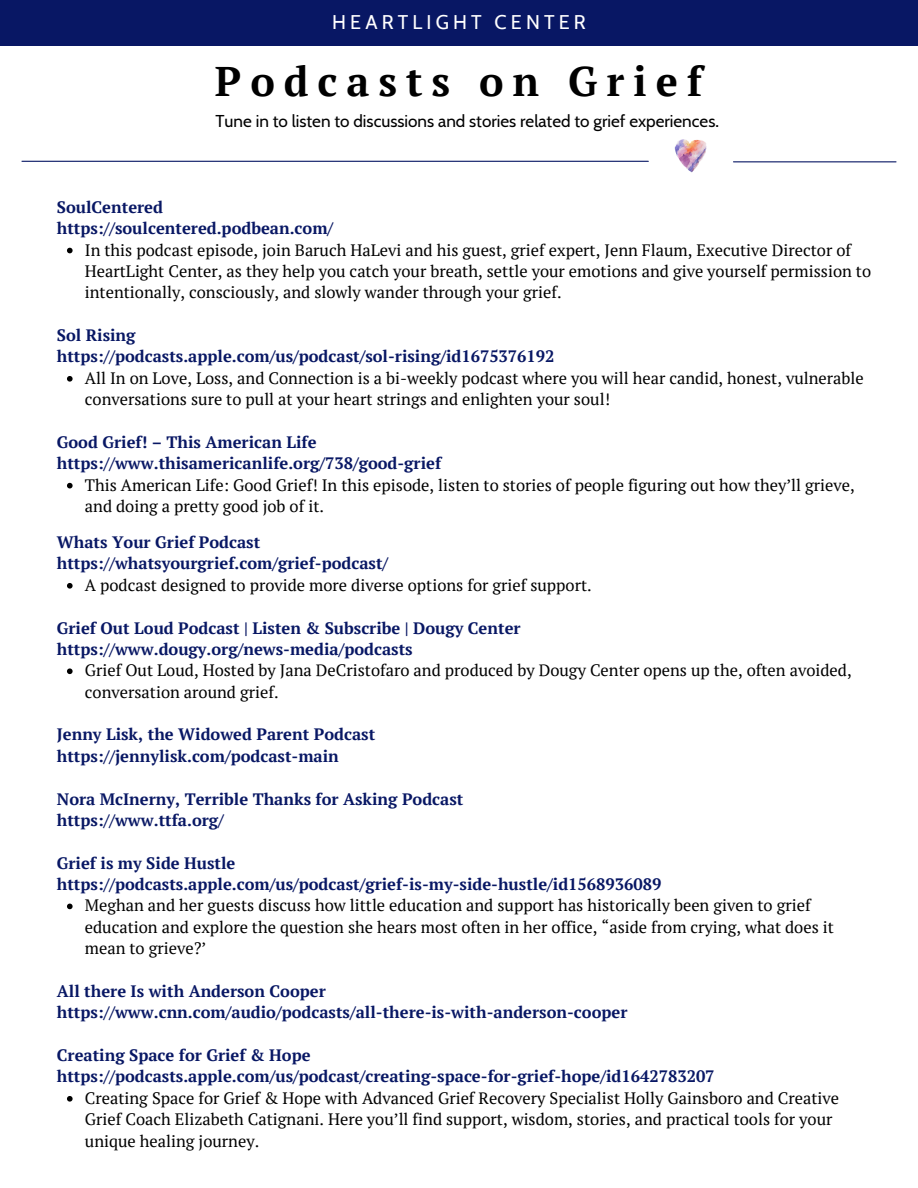
<style>
.page{position:relative;width:918px;height:1188px;background:#fff}
.page>*{position:absolute;margin:0;border:0;box-sizing:border-box;transform-origin:0 0}
.t1{font:700 41.4px "PT Serif";letter-spacing:.215em;color:#000}
.t2{font:19.8px "Cabin";letter-spacing:.21em;color:#fff}
.t3{font:17.1px "Cabin";color:#000}
.t4{font:16.5px/21.3px "PT Serif";color:#000}
.t5{font:700 16.5px/21.3px "PT Serif";color:#081764}
</style>
<div class="page">
<div style="left:0;top:0;width:918px;height:46px;background:#081764"></div>
<hr style="left:734px;top:161px;width:162px;height:1px;background:#081764">
<img style="left:674px;top:139px;width:33px;height:34px">
<hr style="left:22px;top:161px;width:626px;height:1px;background:#081764">
<svg style="left:67px;top:248px;width:6px;height:5px"></svg>
<svg style="left:67px;top:376px;width:6px;height:6px"></svg>
<svg style="left:67px;top:483px;width:6px;height:5px"></svg>
<svg style="left:67px;top:583px;width:6px;height:6px"></svg>
<svg style="left:67px;top:668px;width:6px;height:6px"></svg>
<svg style="left:67px;top:904px;width:6px;height:5px"></svg>
<svg style="left:67px;top:1096px;width:6px;height:6px"></svg>
<h2 class="t2" style="left:332px;top:10px;width:255px">HEARTLIGHT CENTER</h2>
<h1 class="t1" style="left:215px;top:53px;width:489px">Podcasts on Grief</h1>
<p class="t3" style="left:215px;top:110px;width:505px">Tune in to listen to discussions and stories related to grief experiences.</p>
<p class="t5" style="left:57px;top:196px;width:278px">SoulCentered https://soulcentered.podbean.com/</p>
<h3 class="t4" style="left:85px;top:239px;width:788px">In this podcast episode, join Baruch HaLevi and his guest, grief expert, Jenn Flaum, Executive Director of<br>HeartLight Center, as they help you catch your breath, settle your emotions and give yourself permission to intentionally, consciously, and slowly wander through your grief.</h3>
<p class="t5" style="left:57px;top:324px;width:499px">Sol Rising https://podcasts.apple.com/us/podcast/sol-rising/id1675376192</p>
<h3 class="t4" style="left:85px;top:367px;width:780px">All In on Love, Loss, and Connection is a bi-weekly podcast where you will hear candid, honest, vulnerable conversations sure to pull at your heart strings and enlighten your soul!</h3>
<p class="t5" style="left:57px;top:431px;width:386px">Good Grief! – This American Life https://www.thisamericanlife.org/738/good-grief</p>
<h3 class="t4" style="left:85px;top:474px;width:771px">This American Life: Good Grief! In this episode, listen to stories of people figuring out how they’ll grieve, and doing a pretty good job of it.</h3>
<p class="t5" style="left:57px;top:531px;width:333px">Whats Your Grief Podcast https://whatsyourgrief.com/grief-podcast/</p>
<h3 class="t4" style="left:85px;top:574px;width:508px">A podcast designed to provide more diverse options for grief support.</h3>
<p class="t5" style="left:57px;top:617px;width:465px">Grief Out Loud Podcast | Listen &amp; Subscribe | Dougy Center https://www.dougy.org/news-media/podcasts</p>
<h3 class="t4" style="left:85px;top:659px;width:768px">Grief Out Loud, Hosted by Jana DeCristofaro and produced by Dougy Center opens up the, often avoided, conversation around grief.</h3>
<p class="t5" style="left:57px;top:724px;width:320px">Jenny Lisk, the Widowed Parent Podcast https://jennylisk.com/podcast-main</p>
<h3 class="t5" style="left:57px;top:788px;width:408px">Nora McInerny, Terrible Thanks for Asking Podcast https://www.ttfa.org/</h3>
<h3 class="t5" style="left:57px;top:852px;width:606px">Grief is my Side Hustle https://podcasts.apple.com/us/podcast/grief-is-my-side-hustle/id1568936089</h3>
<h3 class="t4" style="left:85px;top:895px;width:751px">Meghan and her guests discuss how little education and support has historically been given to grief education and explore the question she hears most often in her office, “aside from crying, what does it mean to grieve?’</h3>
<p class="t5" style="left:57px;top:980px;width:572px">All there Is with Anderson Cooper https://www.cnn.com/audio/podcasts/all-there-is-with-anderson-cooper</p>
<h3 class="t5" style="left:57px;top:1044px;width:659px">Creating Space for Grief &amp; Hope https://podcasts.apple.com/us/podcast/creating-space-for-grief-hope/id1642783207</h3>
<h3 class="t4" style="left:85px;top:1087px;width:756px">Creating Space for Grief &amp; Hope with Advanced Grief Recovery Specialist Holly Gainsboro and Creative<br>Grief Coach Elizabeth Catignani. Here you’ll find support, wisdom, stories, and practical tools for your unique healing journey.</h3>
</div>
